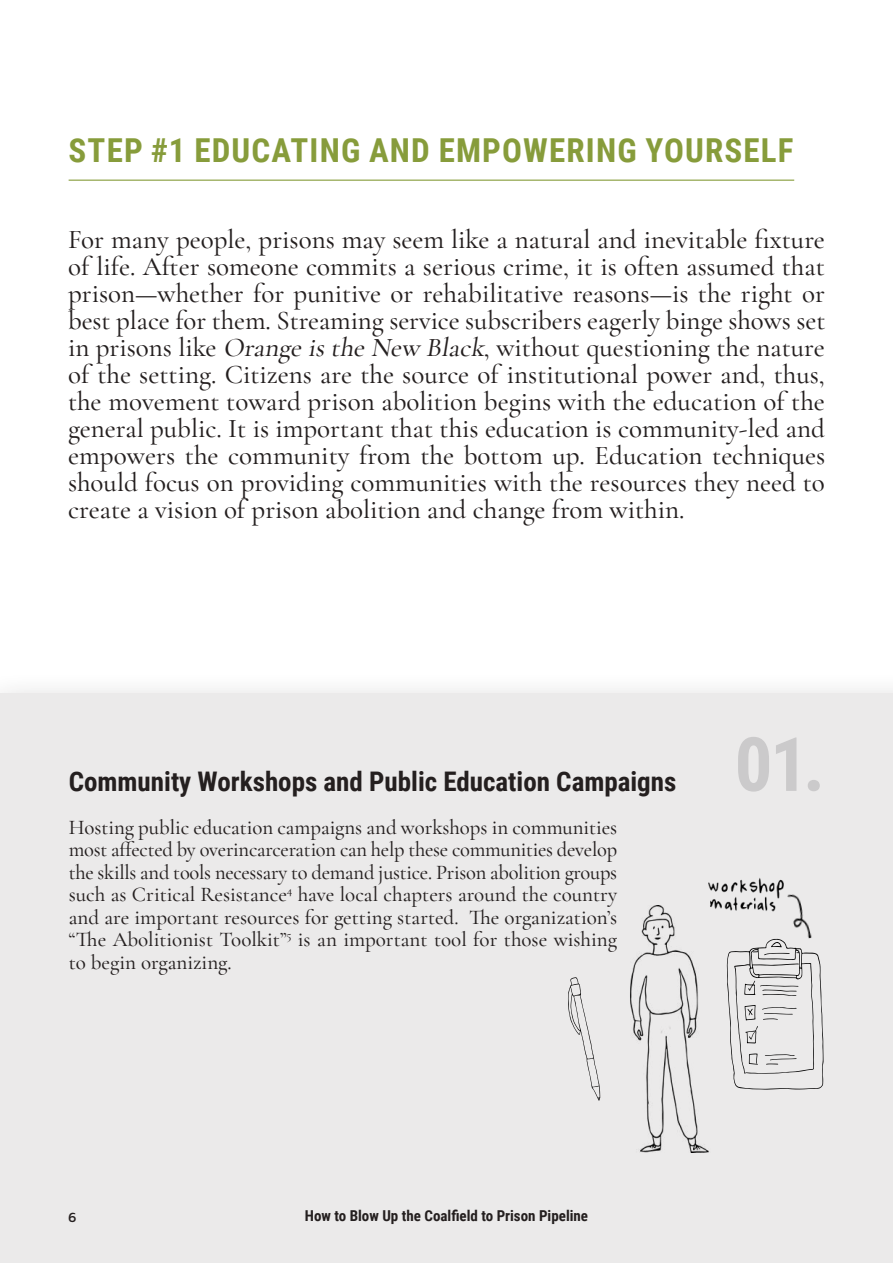
<style>
.page{position:relative;width:893px;height:1263px;background:#fff}
.page>*{position:absolute;margin:0;border:0;box-sizing:border-box;transform-origin:0 0}
.t1{font:700 75px "Roboto Condensed";color:#cbcacb}
.t2{font:700 33px "Roboto Condensed";letter-spacing:.035em;color:#879c3b}
.t3{font:500 27px/27px "Cormorant Garamond";color:#241f1f;text-align:justify}
.t4{font:700 27px "Roboto Condensed";color:#241f1f}
.t5{font:500 21px/22.5px "Cormorant Garamond";color:#241f1f;text-align:justify}
.t6{font:700 15px "Roboto Condensed";color:#241f1f}
.t7{font:13.5px "Kyrial Sans Pro";color:#241f1f}
.t8{font:600 13.5px "Kyrial Sans Pro";color:#241f1f}
.s1{font-style:italic}
</style>
<div class="page">
<div style="left:0;top:670px;width:893px;height:593px;background:#fbfbfb"></div>
<div style="left:0;top:693px;width:893px;height:570px;background:#ebeaea"></div>
<img style="left:708px;top:879px;width:50px;height:32px">
<img style="left:758px;top:878px;width:48px;height:44px">
<hr style="left:69px;top:180px;width:725px;height:1px;background:#879c3b">
<img style="left:630px;top:906px;width:97px;height:246px">
<svg style="left:682px;top:922px;width:142px;height:196px"></svg>
<svg style="left:568px;top:977px;width:33px;height:124px"></svg>
<p class="t2" style="left:69px;top:127px;width:726px">STEP #1 EDUCATING AND EMPOWERING YOURSELF</p>
<p class="t3" style="left:68px;top:225px;width:759px">For many people, prisons may seem like a natural and inevitable fixture of life. After someone commits a serious crime, it is often assumed that prison—whether for punitive or rehabilitative reasons—is the right or best place for them. Streaming service subscribers eagerly binge shows set in prisons like <span class="s1">Orange isthe New Black</span>, without questioning the nature of the setting. Citizens are the source of institutional power and, thus, the movement toward prison abolition begins with the education of the general public. It is important that this education is community-led and empowers the community from the bottom up. Education techniques should focus on providing communities with the resources they need to create a vision of prison abolition and change from within.</p>
<p class="t4" style="left:69px;top:762px;width:609px">Community Workshops and Public Education Campaigns</p>
<p class="t5" style="left:69px;top:815px;width:550px">Hosting public education campaigns and workshops in communities most affected by overincarceration can help these communities develop the skills and tools necessary to demand justice. Prison abolition groups such as Critical Resistance<sup>4</sup> have local chapters around the country and are important resources for getting started. The organization’s “The Abolitionist Toolkit”<sup>5</sup> is an important tool for those wishing to begin organizing.</p>
<h1 class="t1" style="left:735px;top:712px;width:92px">01.</h1>
<p class="t6" style="left:305px;top:1205px;width:285px">How to Blow Up the Coalfield to Prison Pipeline</p>
<p class="t8" style="left:68px;top:1208px;width:10px">6</p>
<p class="t7" style="left:357px;top:1208px;width:181px">PUT YOUR BOOK TITLE HERE</p>
</div>
